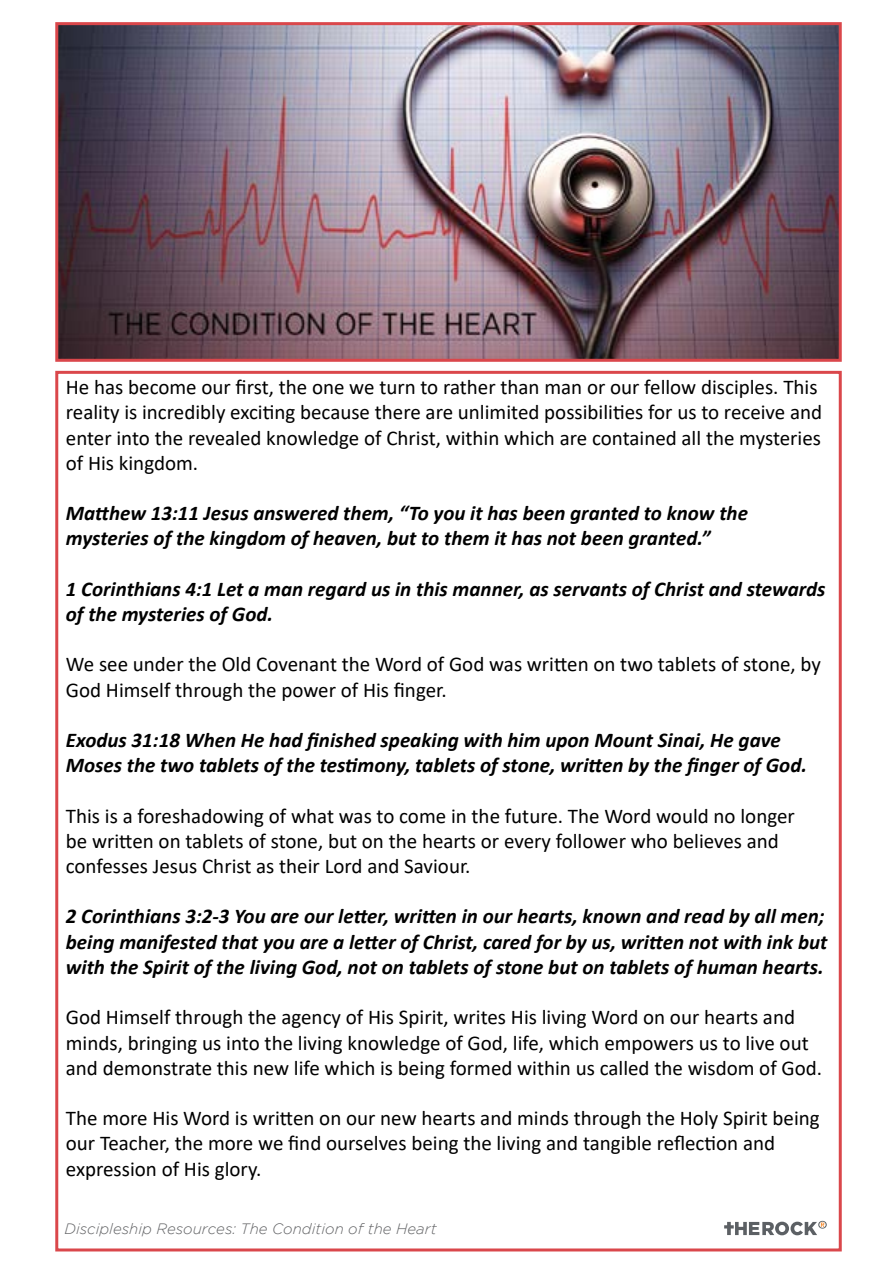
<style>
.page{position:relative;width:893px;height:1263px;background:#fff}
.page>*{position:absolute;margin:0;border:0;box-sizing:border-box;transform-origin:0 0}
.t1{font:21px/25.2px "Calibri";color:#000}
.t2{font:italic 700 21px/25.2px "Calibri";color:#000}
.t3{font:italic 300 15px "Gotham";color:#636466}
</style>
<div class="page">
<img style="left:59px;top:26px;width:779px;height:332px">
<div style="left:55px;top:22px;width:787px;height:340px;border:3px solid #da474b"></div>
<svg style="left:724px;top:1221px;width:103px;height:14px"></svg>
<p class="t1" style="left:66px;top:374px;width:758px">He has become our first, the one we turn to rather than man or our fellow disciples. This reality is incredibly exciting because there are unlimited possibilities for us to receive and enter into the revealed knowledge of Christ, within which are contained all the mysteries of His kingdom.</p>
<p class="t2" style="left:66px;top:500px;width:684px">Matthew 13:11 Jesus answered them, “To you it has been granted to know the mysteries of the kingdom of heaven, but to them it has not been granted.”</p>
<p class="t2" style="left:66px;top:575px;width:761px">1 Corinthians 4:1 Let a man regard us in this manner, as servants of Christ and stewards of the mysteries of God.</p>
<p class="t1" style="left:66px;top:651px;width:757px">We see under the Old Covenant the Word of God was written on two tablets of stone, by<br>God Himself through the power of His finger.</p>
<p class="t2" style="left:66px;top:727px;width:743px">Exodus 31:18 When He had finished speaking with him upon Mount Sinai, He gave<br>Moses the two tablets of the testimony, tablets of stone, written by the finger of God.</p>
<p class="t1" style="left:66px;top:802px;width:730px">This is a foreshadowing of what was to come in the future. The Word would no longer be written on tablets of stone, but on the hearts or every follower who believes and confesses Jesus Christ as their Lord and Saviour.</p>
<p class="t2" style="left:66px;top:903px;width:763px">2 Corinthians 3:2-3 You are our letter, written in our hearts, known and read by all men; being manifested that you are a letter of Christ, cared for by us, written not with ink but with the Spirit of the living God, not on tablets of stone but on tablets of human hearts.</p>
<p class="t1" style="left:66px;top:1004px;width:758px">God Himself through the agency of His Spirit, writes His living Word on our hearts and minds, bringing us into the living knowledge of God, life, which empowers us to live out and demonstrate this new life which is being formed within us called the wisdom of God.</p>
<p class="t1" style="left:66px;top:1105px;width:755px">The more His Word is written on our new hearts and minds through the Holy Spirit being our Teacher, the more we find ourselves being the living and tangible reflection and expression of His glory.</p>
<p class="t3" style="left:65px;top:1220px;width:374px">Discipleship Resources: The Condition of the Heart</p>
</div>
